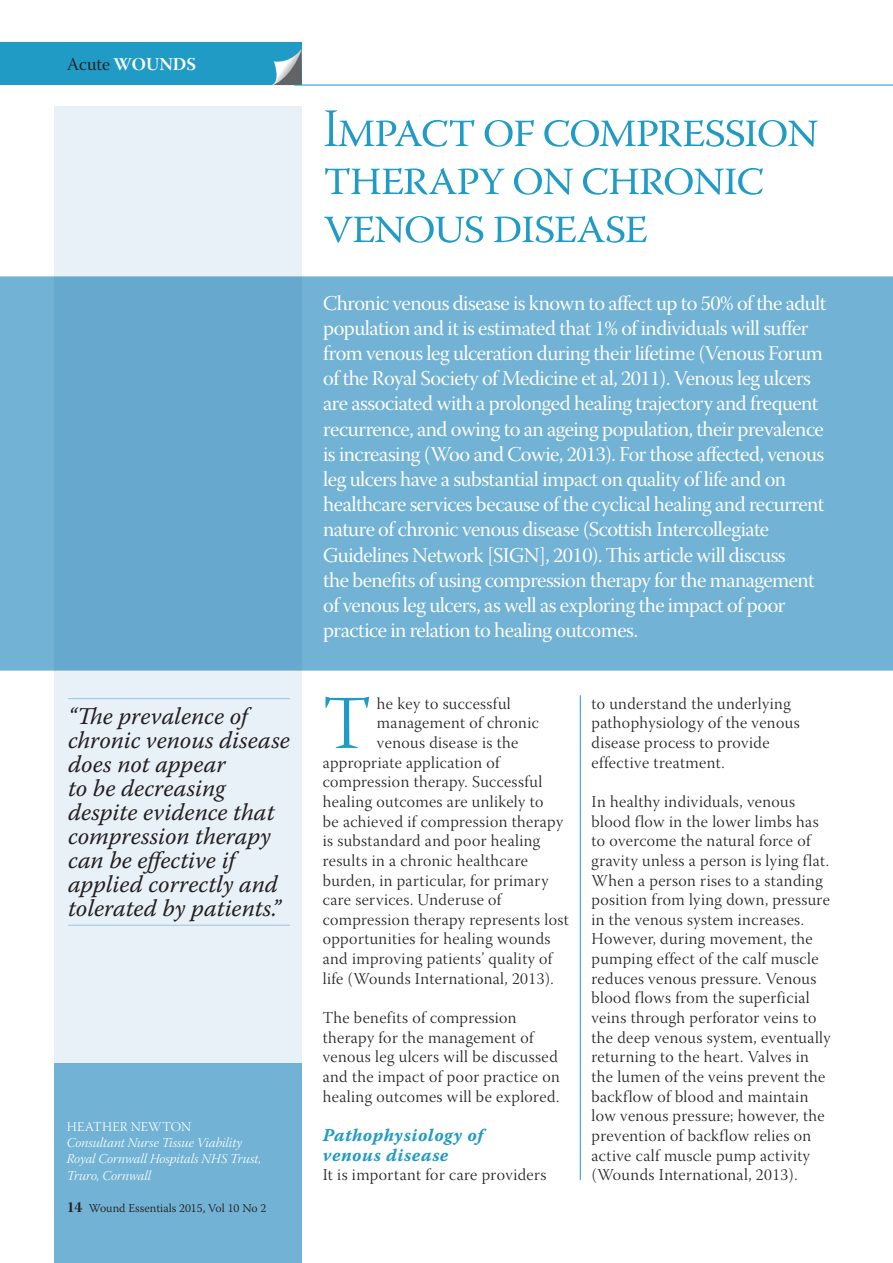
<style>
.page{position:relative;width:893px;height:1263px;background:#fff}
.page>*{position:absolute;margin:0;border:0;box-sizing:border-box;transform-origin:0 0}
.t1{font:76.05px "Warnock Pro Light Subh";color:#209bc6}
.t2{font:54px/48px "Warnock Pro Light Subh";letter-spacing:-.05em;color:#209bc6}
.t3{font:italic 24px/24px "Warnock Pro";color:#231f20}
.t4{font:21px/25.2px "Warnock Pro Subh";letter-spacing:-.025em;color:#fff}
.t5{font:18px/19.6px "Warnock Pro Bold It Capt";letter-spacing:.025em;color:#209bc6}
.t6{font:18px "Warnock Pro Bold Subh";letter-spacing:.005em;color:#fff}
.t7{font:16.5px/19.6px "Warnock Pro Light Subh";letter-spacing:.025em;color:#231f20}
.t8{font:13.5px/16.2px "Warnock Pro Light It Subh";color:#fff}
.t9{font:13.5px "Warnock Pro Light Subh";letter-spacing:.015em;color:#fff}
.t10{font:300 12px "Warnock Pro";color:#231f20}
.s1{font-family:"Warnock Pro Subh";color:#231f20}
.s2{font-family:"Warnock Pro Bold Subh";font-weight:400;font-size:15px}
</style>
<div class="page">
<div style="left:0;top:42px;width:301px;height:43px;background:#209bc6"></div>
<svg style="left:272px;top:50px;width:29px;height:35px"></svg>
<hr style="left:294px;top:85px;width:599px;height:1px;background:#209bc6">
<div style="left:54px;top:1062px;width:248px;height:201px;background:#71b2d5"></div>
<div style="left:54px;top:106px;width:248px;height:956px;background:#e8f1f7"></div>
<hr style="left:68px;top:698px;width:222px;height:1px;background:#98c5e0">
<hr style="left:68px;top:925px;width:222px;height:1px;background:#98c5e0">
<svg style="left:0;top:276px;width:893px;height:395px;background:#6eafd3"></svg>
<hr style="left:580px;top:695px;width:1px;height:485px;background:#209bc6">
<p class="t6" style="left:67px;top:53px;width:131px"><span class="s1">Acute</span> WOUNDS</p>
<h3 class="t3" style="left:68px;top:704px;width:223px">“The prevalence of chronic venous disease does not appear<br>to be decreasing despite evidence that compression therapy can be effective if applied correctly and tolerated by patients.”</h3>
<p class="t9" style="left:67px;top:1119px;width:126px">HEATHER NEWTON</p>
<p class="t8" style="left:67px;top:1136px;width:196px">Consultant Nurse Tissue Viability<br>Royal Cornwall Hospitals NHS Trust,<br>Truro, Cornwall</p>
<p class="t10" style="left:67px;top:1201px;width:201px"><span class="s2">14</span> Wound Essentials 2015, Vol 10 No 2</p>
<h2 class="t2" style="left:323px;top:111px;width:498px">Impact of compression therapy on chronic venous disease</h2>
<p class="t4" style="left:323px;top:293px;width:505px">Chronic venous disease is known to affect up to 50% of the adult population and it is estimated that 1% of individuals will suffer from venous leg ulceration during their lifetime (Venous Forum of the Royal Society of Medicine et al, 2011). Venous leg ulcers are associated with a prolonged healing trajectory and frequent recurrence, and owing to an ageing population, their prevalence is increasing (Woo and Cowie, 2013). For those affected, venous leg ulcers have a substantial impact on quality of life and on healthcare services because of the cyclical healing and recurrent nature of chronic venous disease (Scottish Intercollegiate Guidelines Network [SIGN], 2010). This article will discuss<br>the benefits of using compression therapy for the management of venous leg ulcers, as well as exploring the impact of poor practice in relation to healing outcomes.</p>
<h1 class="t1" style="left:323px;top:682px;width:50px">T</h1>
<p class="t7" style="left:377px;top:695px;width:135px">he key to successful</p>
<p class="t7" style="left:377px;top:715px;width:163px">management of chronic</p>
<p class="t7" style="left:377px;top:735px;width:143px">venous disease is the</p>
<p class="t7" style="left:323px;top:754px;width:180px">appropriate application of</p>
<p class="t7" style="left:323px;top:774px;width:221px">compression therapy. Successful</p>
<p class="t7" style="left:323px;top:794px;width:222px">healing outcomes are unlikely to</p>
<p class="t7" style="left:323px;top:813px;width:242px">be achieved if compression therapy</p>
<p class="t7" style="left:323px;top:833px;width:219px">is substandard and poor healing</p>
<p class="t7" style="left:323px;top:852px;width:207px">results in a chronic healthcare</p>
<p class="t7" style="left:323px;top:872px;width:227px">burden, in particular, for primary</p>
<p class="t7" style="left:323px;top:892px;width:182px">care services. Underuse of</p>
<p class="t7" style="left:323px;top:911px;width:248px">compression therapy represents lost</p>
<p class="t7" style="left:323px;top:931px;width:229px">opportunities for healing wounds</p>
<p class="t7" style="left:323px;top:951px;width:233px">and improving patients’ quality of</p>
<p class="t7" style="left:323px;top:970px;width:233px">life (Wounds International, 2013).</p>
<p class="t7" style="left:323px;top:1010px;width:239px">The benefits of compression therapy for the management of venous leg ulcers will be discussed and the impact of poor practice on healing outcomes will be explored.</p>
<p class="t5" style="left:323px;top:1125px;width:162px">Pathophysiology of venous disease</p>
<p class="t7" style="left:323px;top:1167px;width:225px">It is important for care providers</p>
<p class="t7" style="left:591px;top:695px;width:210px">to understand the underlying pathophysiology of the venous disease process to provide effective treatment.</p>
<p class="t7" style="left:591px;top:794px;width:241px">In healthy individuals, venous blood flow in the lower limbs has to overcome the natural force of gravity unless a person is lying flat.<br>When a person rises to a standing position from lying down, pressure in the venous system increases.<br>However, during movement, the pumping effect of the calf muscle reduces venous pressure. Venous blood flows from the superficial veins through perforator veins to the deep venous system, eventually returning to the heart. Valves in the lumen of the veins prevent the backflow of blood and maintain low venous pressure; however, the prevention of backflow relies on active calf muscle pump activity (Wounds International, 2013).</p>
</div>
